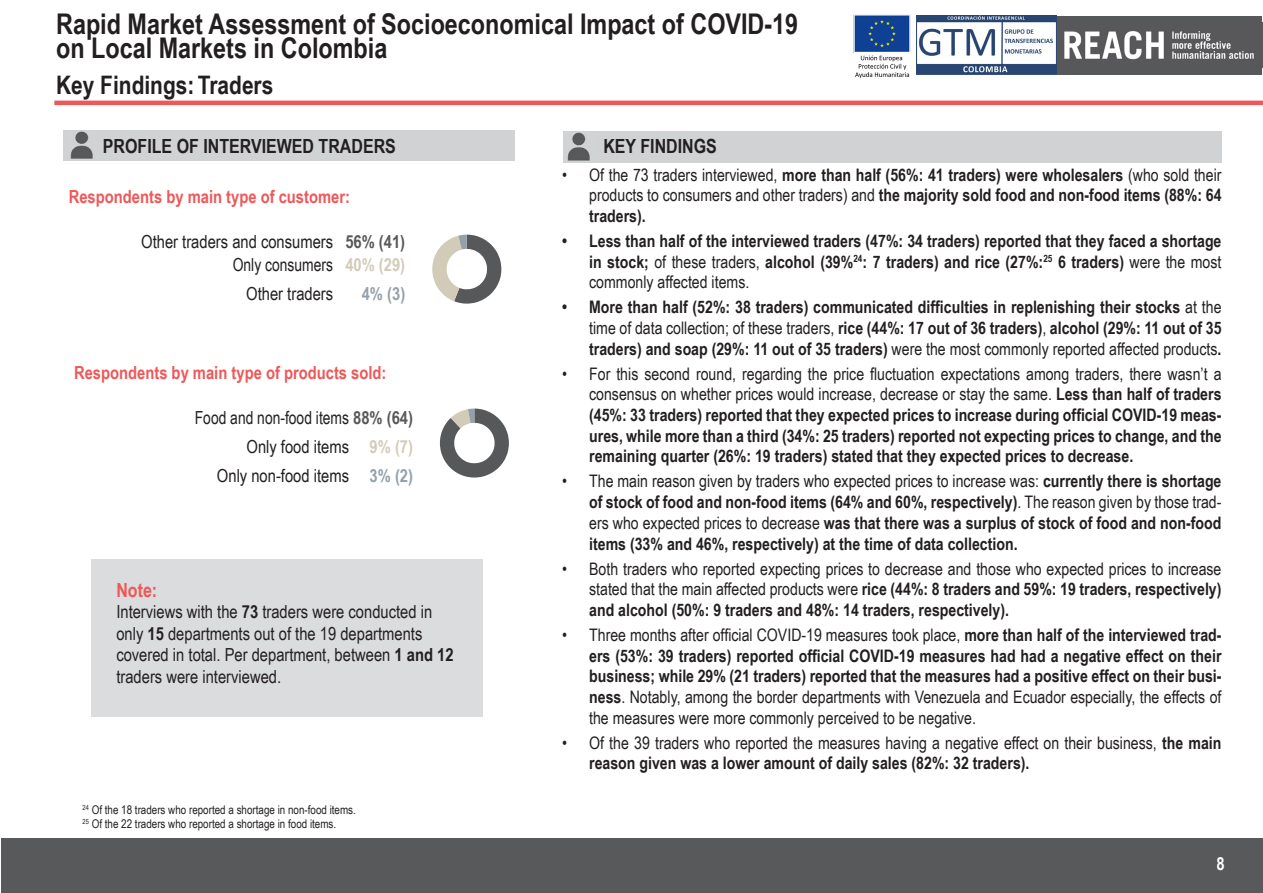
<style>
.page{position:relative;width:1263px;height:893px;background:#fff}
.page>*{position:absolute;margin:0;border:0;box-sizing:border-box;transform-origin:0 0}
.t1{font:96.75px "Chartwell Pies";color:#57585a}
.t2{font:700 28.5px/24px "Arial Narrow";color:#231f20}
.t3{font:700 25.5px "Arial Narrow";color:#231f20}
.REACH_section_subtit{font:700 19.5px "Arial Narrow";color:#231f20}
.t4{font:700 19.5px "Arial Narrow";color:#ee5859}
.REACH_bar_chart_text{font:18px/21.6px "Arial Narrow";color:#231f20}
.REACH_section_subtit-2{font:700 18px "Arial Narrow";color:#ee5859}
.REACH_bar_chart_text-2{font:18px "Arial Narrow";color:#231f20;scale:.94 1}
.REACH_bar_chart_text-3{font:700 18px "Arial Narrow";color:#95a0a9}
.t5{font:700 18px "Arial Narrow";color:#fff}
.t6{font:700 17.25px/20.7px "Arial Narrow";color:#231f20;text-align:justify}
.t7{font:17.25px/20.7px "Arial Narrow";color:#231f20;text-align:justify}
.t8{font:12px "Arial Narrow";color:#231f20}
.s1{font-weight:400}
.s2{font-weight:700}
.s3{color:#d2cbb8}
.s4{color:#95a0a9}
.s5{color:#fff}
.s6{font-weight:700;color:#57585a}
.s7{font-weight:700;color:#d2cbb8}
.s8{font-weight:700;color:#94a0a9}
</style>
<div class="page">
<div style="left:1px;top:838px;width:1262px;height:54px;background:#58595a"></div>
<hr style="left:54px;top:101px;width:1209px;height:4px;background:#ee5859">
<div style="left:1056px;top:16px;width:206px;height:58px;background:#57585a"></div>
<img style="left:1056px;top:22px;width:198px;height:46px">
<img style="left:853px;top:14px;width:67px;height:65px">
<img style="left:917px;top:16px;width:139px;height:58px">
<div style="left:64px;top:130px;width:451px;height:31px;background:#d1d2d4"></div>
<img style="left:70px;top:132px;width:23px;height:27px">
<div style="left:563px;top:131px;width:658px;height:31px;background:#d1d2d4"></div>
<div style="left:91px;top:559px;width:391px;height:157px;background:#dbdcde"></div>
<img style="left:567px;top:133px;width:23px;height:27px">
<h2 class="t2" style="left:56px;top:10px;width:744px">Rapid Market Assessment of Socioeconomical Impact of COVID-19 on Local Markets in Colombia</h2>
<p class="t3" style="left:56px;top:65px;width:219px">Key Findings:Traders</p>
<p class="REACH_section_subtit" style="left:103px;top:131px;width:294px">PROFILE OF INTERVIEWED TRADERS</p>
<p class="REACH_section_subtit-2" style="left:69px;top:183px;width:283px">Respondents by main type of customer:</p>
<p class="REACH_section_subtit" style="left:603px;top:131px;width:115px">KEY FINDINGS</p>
<p class="t6" style="left:589px;top:163px;width:634px;text-indent:-27px"><span class="s1">• Of the 73 traders interviewed,</span> more than half (56%: 41 traders) were wholesalers <span class="s1">(who sold their products to consumers and other traders) and</span> the majority sold food and non-food items (88%: 64 traders).</p>
<p class="t6" style="left:589px;top:230px;width:634px;text-indent:-27px">• Less than half of the interviewed traders (47%: 34 traders) reported that they faced a shortage in stock; <span class="s1">of these traders,</span> alcohol (39%<sup>24</sup>: 7 traders) and rice (27%:<sup>25</sup> 6 traders) <span class="s1">were the most commonly affected items.</span></p>
<p class="t6" style="left:589px;top:296px;width:634px;text-indent:-27px">• More than half (52%: 38 traders) communicated difficulties in replenishing their stocks <span class="s1">at the time of data collection; of these traders,</span> rice (44%: 17 out of 36 traders)<span class="s1">,</span> alcohol (29%: 11 out of 35 traders) and soap (29%: 11 out of 35 traders) <span class="s1">were the most commonly reported affected products</span>.</p>
<p class="t6" style="left:589px;top:362px;width:634px;text-indent:-27px"><span class="s1">• For this second round, regarding the price fluctuation expectations among traders, there wasn’t a consensus on whether prices would increase, decrease or stay the same.</span> Less than half of traders (45%: 33 traders) reported that they expected prices to increase during official COVID-19 meas&shy;ures, while more than a third (34%: 25 traders) reported not expecting prices to change, and the remaining quarter (26%: 19 traders) stated that they expected prices to decrease.</p>
<p class="t6" style="left:589px;top:470px;width:634px;text-indent:-27px"><span class="s1">• The main reason given by traders who expected prices to increase was:</span> currently there is shortage of stock of food and non-food items (64% and 60%, respectively)<span class="s1">. The reason given by those trad&shy;ers who expected prices to decrease</span> was that there was a surplus of stock of food and non-food items (33% and 46%, respectively) at the time of data collection.</p>
<p class="t7" style="left:589px;top:557px;width:634px;text-indent:-27px">• Both traders who reported expecting prices to decrease and those who expected prices to increase stated that the main affected products were <span class="s2">rice (44%: 8 traders and 59%: 19 traders, respectively) and alcohol (50%: 9 traders and 48%: 14 traders, respectively).</span></p>
<p class="t6" style="left:589px;top:624px;width:634px;text-indent:-27px"><span class="s1">• Three months after official COVID-19 measures took place,</span> more than half of the interviewed trad&shy;ers (53%: 39 traders) reported official COVID-19 measures had had a negative effect on their business; while 29% (21 traders) reported that the measures had a positive effect on their busi&shy;ness<span class="s1">. Notably, among the border departments with Venezuela and Ecuador especially, the effects of the measures were more commonly perceived to be negative.</span></p>
<p class="t7" style="left:589px;top:731px;width:634px;text-indent:-27px">• Of the 39 traders who reported the measures having a negative effect on their business, <span class="s2">the main reason given was a lower amount of daily sales (82%: 32 traders).</span></p>
<p class="t1" style="left:427px;top:210px;width:154px">56<span class="s3">0</span><span class="s4">4</span><span class="s5">D</span></p>
<p class="REACH_bar_chart_text" style="left:141px;top:230px;width:265px">Other traders and consumers <span class="s6">56% (41)</span></p>
<p class="REACH_bar_chart_text-2" style="left:233px;top:252px;width:185px">Only consumers <span class="s7">40% (29)</span></p>
<p class="REACH_bar_chart_text" style="left:246px;top:282px;width:88px">Other traders</p>
<p class="REACH_bar_chart_text-3" style="left:362px;top:280px;width:45px">4% (3)</p>
<p class="REACH_section_subtit-2" style="left:74px;top:359px;width:314px">Respondents by main type of products sold:</p>
<p class="REACH_bar_chart_text-2" style="left:195px;top:405px;width:234px">Food and non-food items <span class="s6">88% (64)</span></p>
<p class="REACH_bar_chart_text" style="left:247px;top:435px;width:168px">Only food items <span class="s7">9% (7)</span></p>
<p class="REACH_bar_chart_text" style="left:217px;top:464px;width:198px">Only non-food items <span class="s8">3% (2)</span></p>
<p class="t1" style="left:435px;top:384px;width:143px">88<span class="s3">9</span><span class="s4">3</span><span class="s5">D</span></p>
<p class="t4" style="left:116px;top:575px;width:42px">Note:</p>
<p class="REACH_bar_chart_text" style="left:116px;top:600px;width:339px">Interviews with the <span class="s2">73</span> traders were conducted in only <span class="s2">15</span> departments out of the 19 departments covered in total. Per department, between <span class="s2">1 and 12 </span>traders were interviewed.</p>
<p class="t8" style="left:83px;top:801px;width:275px"><sup>24</sup> Of the 18 traders who reported a shortage in non-food items.</p>
<p class="t8" style="left:83px;top:815px;width:255px"><sup>25</sup> Of the 22 traders who reported a shortage in food items.</p>
<p class="t5" style="left:1216px;top:850px;width:10px">8</p>
</div>
